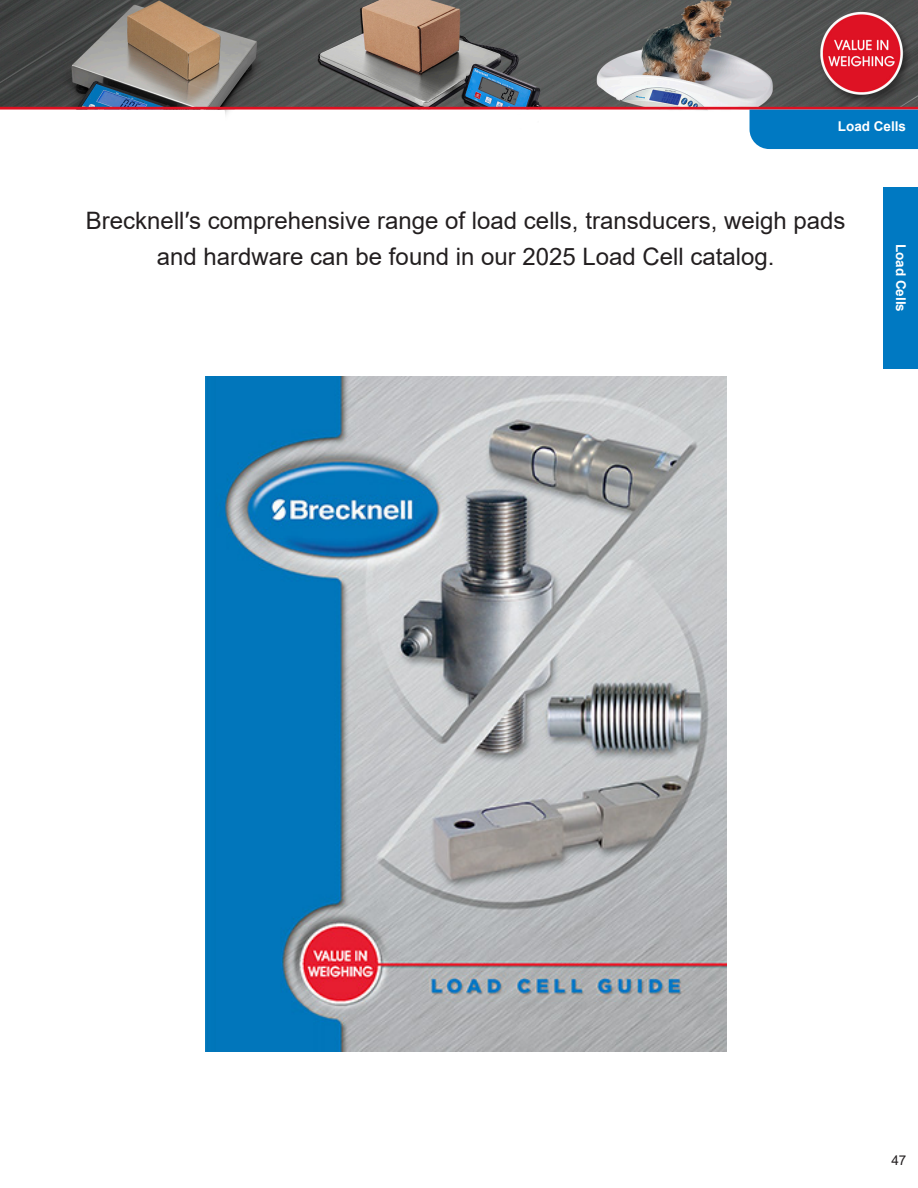
<style>
.page{position:relative;width:918px;height:1188px;background:#fff}
.page>*{position:absolute;margin:0;border:0;box-sizing:border-box;transform-origin:0 0}
.t1{font:24px/36px "Arial";color:#231f20;text-align:center}
.t2{font:700 13.5px "Arial";color:#fff}
.t3{font:13.5px "Arial";color:#231f20}
</style>
<div class="page">
<img style="left:0;top:0;width:918px;height:133px">
<div style="left:750px;top:110px;width:168px;height:39px;background:#0079c2"></div>
<div style="left:883px;top:187px;width:35px;height:182px;background:#0079c2"></div>
<img style="left:205px;top:376px;width:521px;height:675px">
<p class="t2" style="left:838px;top:117px;width:70px">Load Cells</p>
<p class="t1" style="left:86px;top:203px;width:761px">Brecknell′s comprehensive range of load cells, transducers, weigh pads and hardware can be found in our 2025 Load Cell catalog.</p>
<p class="t2" style="left:911px;top:244px;width:70px;rotate:90deg">Load Cells</p>
<p class="t3" style="left:891px;top:1151px;width:17px">47</p>
</div>
